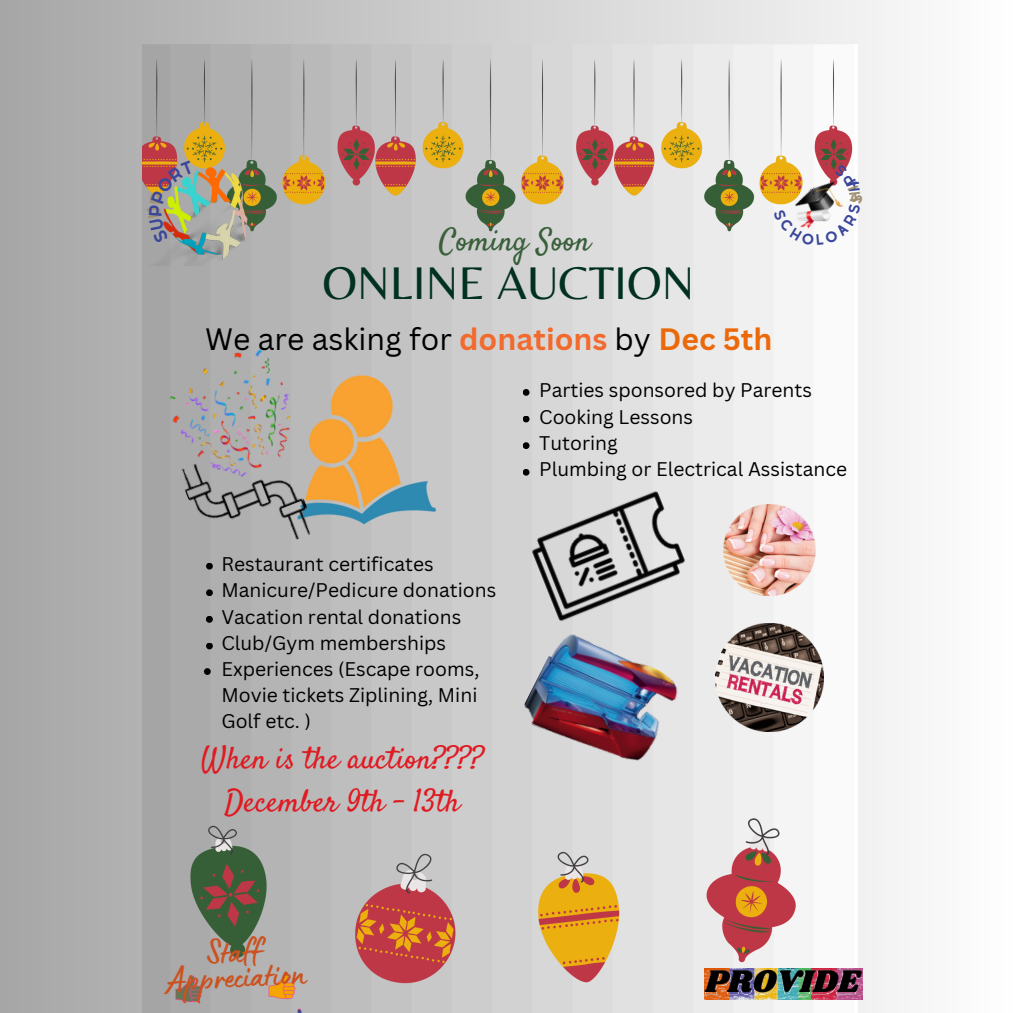
<style>
.page{position:relative;width:1013px;height:1013px;background:#fff}
.page>*{position:absolute;margin:0;border:0;box-sizing:border-box;transform-origin:0 0}
.t1{font:47.62px "Belleza";color:#013120}
.t2{font:35.88px "Lumios Marker";color:#cb5220}
.t3{font:32.5px "Shrikhand";color:#000}
.t4{font:31.12px/43.2px "Satisfy";color:#df1b22;text-align:center}
.t5{font:31.12px "Satisfy";color:#39603b}
.t6{font:30.12px "Canva Sans";color:#000}
.t7{font:19.25px/26.1px "Canva Sans";color:#000}
.s1{font-weight:700;color:#f26a2d}
.s2{font-weight:700;color:#ec690a}
</style>
<div class="page">
<div style="left:0;top:0;width:1012px;height:1012px;background:linear-gradient(to right,#a6a6a6,#fefefe)"></div>
<img style="left:140px;top:42px;width:720px;height:970px">
<img style="left:704px;top:968px;width:158px;height:31px">
<img style="left:704px;top:970px;width:157px;height:24px">
<img style="left:148px;top:167px;width:100px;height:99px">
<img style="left:723px;top:504px;width:92px;height:91px">
<img style="left:516px;top:463px;width:185px;height:185px">
<img style="left:715px;top:623px;width:109px;height:109px">
<img style="left:517px;top:623px;width:167px;height:154px">
<img style="left:148px;top:328px;width:176px;height:176px">
<img style="left:285px;top:366px;width:165px;height:165px">
<img style="left:177px;top:431px;width:139px;height:140px">
<svg style="left:206px;top:562px;width:7px;height:7px"></svg>
<svg style="left:206px;top:589px;width:7px;height:7px"></svg>
<svg style="left:206px;top:616px;width:7px;height:6px"></svg>
<svg style="left:206px;top:642px;width:7px;height:7px"></svg>
<svg style="left:522px;top:389px;width:7px;height:7px"></svg>
<svg style="left:522px;top:415px;width:7px;height:7px"></svg>
<svg style="left:522px;top:442px;width:7px;height:7px"></svg>
<svg style="left:522px;top:469px;width:7px;height:6px"></svg>
<svg style="left:204px;top:668px;width:7px;height:7px"></svg>
<svg style="left:147px;top:160px;width:47px;height:84px;background:#ab987a"></svg>
<svg style="left:773px;top:164px;width:89px;height:81px"></svg>
<p class="t5" style="left:439px;top:221px;width:153px">Coming Soon</p>
<p class="t1" style="left:322px;top:254px;width:373px">ONLINE AUCTION</p>
<p class="t6" style="left:205px;top:318px;width:568px">We are asking for <span class="s1">donations</span> by <span class="s2">Dec 5th</span></p>
<h2 class="t7" style="left:221px;top:550px;width:276px">Restaurant certificates<br>Manicure/Pedicure donations<br>Vacation rental donations<br>Club/Gym memberships<br>Experiences (Escape rooms,<br>Movie tickets Ziplining, Mini<br>Golf etc. )</h2>
<p class="t4" style="left:201px;top:739px;width:284px">When is the auction????<br>December 9th - 13th</p>
<p class="t7" style="left:539px;top:377px;width:309px">Parties sponsored by Parents<br>Cooking Lessons<br>Tutoring<br>Plumbing or Electrical Assistance</p>
<p class="t2" style="left:205px;top:941px;width:57px;rotate:-3deg">Staff</p>
<p class="t2" style="left:168px;top:968px;width:139px;rotate:-3deg">Appreciation</p>
<p class="t3" style="left:705px;top:958px;width:156px">PROVIDE</p>
</div>
